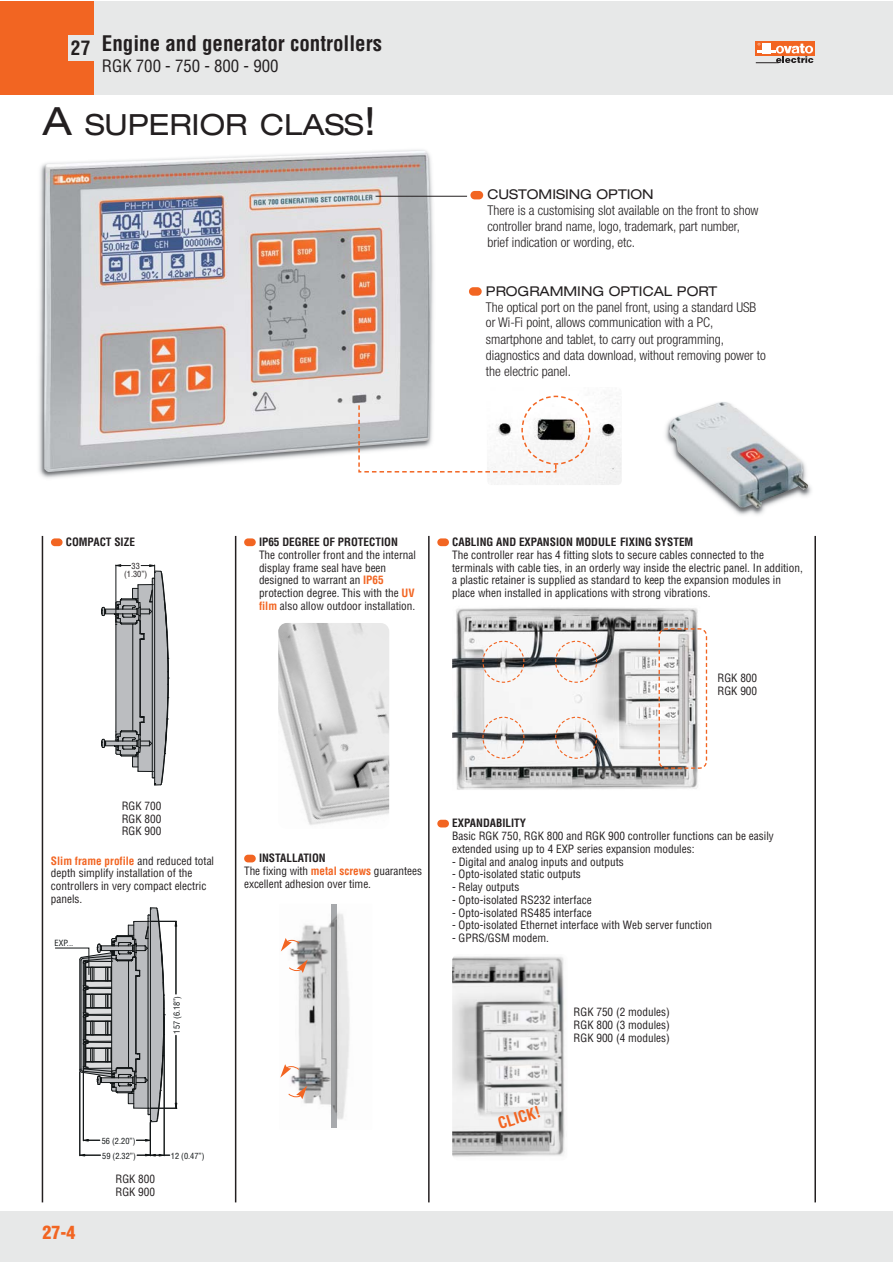
<style>
.page{position:relative;width:893px;height:1263px;background:#fff}
.page>*{position:absolute;margin:0;border:0;box-sizing:border-box;transform-origin:0 0}
.t1{font:expanded 29.25px "Helvetica Neue";color:#231f20}
.t2{font:700 condensed 21px "Helvetica";color:#231f20}
.t3{font:700 condensed 19.5px "Helvetica";color:#231f20}
.t4{font:900 condensed 18px "Helvetica";color:#f26522}
.t5{font:condensed 16.8px "Helvetica";color:#231f20}
.t6{font:700 condensed 15.6px "Helvetica";color:#f26522}
.t7{font:300 condensed 13.5px/16px "Helvetica Neue";color:#231f20}
.t8{font:expanded 13.5px "Helvetica Neue";color:#231f20}
.t9{font:condensed 11.25px/12.8px "Helvetica";color:#231f20}
.t10{font:700 condensed 11.25px "Helvetica";color:#231f20}
.t11{font:condensed 8.25px/15px "Helvetica";color:#121617}
.t12{font:condensed 8.25px/8.4px "Helvetica";color:#231f20;text-align:center}
.s1{font-size:39px}
.s2{font-weight:700;color:#f26522}
.s3{font-weight:700}
</style>
<div class="page">
<div style="left:0;top:1px;width:893px;height:93px;background:#e7e8e8"></div>
<div style="left:0;top:1211px;width:893px;height:51px;background:#e7e8e8"></div>
<div style="left:756px;top:41px;width:59px;height:14px;background:#f26522"></div>
<svg style="left:756px;top:43px;width:57px;height:20px"></svg>
<div style="left:0;top:1px;width:93px;height:93px;background:#f26522"></div>
<div style="left:68px;top:35px;width:28px;height:25px;background:#e7e8e8"></div>
<hr style="left:42px;top:536px;width:1px;height:666px;background:#231f20">
<hr style="left:235px;top:536px;width:1px;height:666px;background:#231f20">
<hr style="left:428px;top:536px;width:2px;height:666px;background:#231f20">
<hr style="left:814px;top:536px;width:2px;height:666px;background:#231f20">
<img style="left:39px;top:149px;width:413px;height:329px">
<img style="left:44px;top:150px;width:387px;height:322px">
<div style="left:469px;top:287px;width:13px;height:9px;background:#f26522;border-radius:4px"></div>
<div style="left:437px;top:538px;width:12px;height:8px;background:#f26522;border-radius:4px"></div>
<img style="left:487px;top:387px;width:135px;height:98px;border-radius:4px">
<div style="left:486px;top:386px;width:136px;height:100px;border:1px solid #fff;border-radius:5px"></div>
<hr style="left:375px;top:196px;width:92px;height:1px;background:#231f20">
<div style="left:470px;top:191px;width:13px;height:8px;background:#f26522;border-radius:4px"></div>
<svg style="left:358px;top:395px;width:233px;height:78px"></svg>
<img style="left:452px;top:606px;width:257px;height:191px;border-radius:6px">
<svg style="left:482px;top:640px;width:43px;height:43px"></svg>
<svg style="left:554px;top:640px;width:44px;height:43px"></svg>
<svg style="left:482px;top:716px;width:43px;height:43px"></svg>
<svg style="left:554px;top:716px;width:44px;height:43px"></svg>
<svg style="left:658px;top:628px;width:50px;height:142px"></svg>
<div style="left:51px;top:538px;width:12px;height:8px;background:#f26522;border-radius:4px"></div>
<hr style="left:80px;top:1072px;width:1px;height:84px;background:#121617">
<hr style="left:150px;top:1122px;width:1px;height:34px;background:#121617">
<hr style="left:164px;top:1017px;width:1px;height:139px;background:#121617">
<svg style="left:137px;top:1154px;width:33px;height:3px"></svg>
<svg style="left:79px;top:1154px;width:22px;height:3px"></svg>
<svg style="left:55px;top:908px;width:122px;height:234px"></svg>
<div style="left:244px;top:538px;width:12px;height:8px;background:#f26522;border-radius:4px"></div>
<img style="left:278px;top:623px;width:111px;height:206px;border-radius:9px">
<div style="left:244px;top:855px;width:12px;height:7px;background:#f26522;border-radius:4px"></div>
<img style="left:280px;top:905px;width:70px;height:223px">
<img style="left:332px;top:905px;width:5px;height:222px">
<svg style="left:281px;top:938px;width:19px;height:13px"></svg>
<svg style="left:288px;top:959px;width:20px;height:14px"></svg>
<svg style="left:280px;top:1064px;width:20px;height:14px"></svg>
<svg style="left:288px;top:1086px;width:19px;height:13px"></svg>
<div style="left:437px;top:820px;width:12px;height:7px;background:#f26522;border-radius:4px"></div>
<img style="left:452px;top:954px;width:116px;height:206px;border-radius:6px">
<svg style="left:101px;top:564px;width:68px;height:222px"></svg>
<img style="left:665px;top:422px;width:147px;height:93px">
<img style="left:669px;top:402px;width:139px;height:106px">
<h3 class="t3" style="left:71px;top:40px;width:21px">27</h3>
<h2 class="t2" style="left:102px;top:35px;width:282px">Engine and generator controllers</h2>
<h3 class="t5" style="left:102px;top:59px;width:178px">RGK 700 - 750 - 800 - 900</h3>
<h1 class="t1" style="left:42px;top:114px;width:336px"><span class="s1">A</span> SUPERIOR CLASS<span class="s1">!</span></h1>
<p class="t8" style="left:487px;top:190px;width:168px">CUSTOMISING OPTION</p>
<p class="t7" style="left:487px;top:204px;width:272px">There is a customising slot available on the front to show controller brand name, logo, trademark, part number, brief indication or wording, etc.</p>
<p class="t8" style="left:486px;top:286px;width:233px">PROGRAMMING OPTICAL PORT</p>
<p class="t7" style="left:486px;top:300px;width:281px">The optical port on the panel front, using a standard USB or Wi-Fi point, allows communication with a PC, smartphone and tablet, to carry out programming, diagnostics and data download, without removing power to the electric panel.</p>
<p class="t10" style="left:66px;top:538px;width:71px">COMPACT SIZE</p>
<p class="t12" style="left:124px;top:562px;width:25px">33 (1.30”)</p>
<p class="t10" style="left:259px;top:538px;width:140px">IP65 DEGREE OF PROTECTION</p>
<p class="t9" style="left:259px;top:549px;width:158px">The controller front and the internal display frame seal have been designed to warrant an <span class="s2">IP65 </span>protection degree. This with the <span class="s2">UV film</span> also allow outdoor installation.</p>
<p class="t10" style="left:452px;top:538px;width:243px">CABLING AND EXPANSION MODULE FIXING SYSTEM</p>
<p class="t9" style="left:452px;top:549px;width:352px">The controller rear has 4 fitting slots to secure cables connected to the terminals with cable ties, in an orderly way inside the electric panel. In addition, a plastic retainer is supplied as standard to keep the expansion modules in place when installed in applications with strong vibrations.</p>
<p class="t9" style="left:717px;top:673px;width:41px">RGK 800<br>RGK 900</p>
<p class="t9" style="left:122px;top:800px;width:41px;text-align:justify">RGK 700<br>RGK 800<br>RGK 900</p>
<p class="t9" style="left:51px;top:855px;width:165px"><span class="s2">Slim frame profile</span> and reduced total depth simplify installation of the controllers in very compact electric panels.</p>
<p class="t11" style="left:55px;top:936px;width:20px">EXP...</p>
<p class="t11" style="left:170px;top:1034px;width:39px;rotate:-90deg">157 (6.18”)</p>
<p class="t9" style="left:244px;top:853px;width:179px;text-indent:15px"><span class="s3">INSTALLATION<br></span>The fixing with <span class="s2">metal screws</span> guarantees excellent adhesion over time.</p>
<h3 class="t4" style="left:42px;top:1226px;width:34px">27-4</h3>
<p class="t11" style="left:102px;top:1134px;width:36px">56 (2.20”)<br>59 (2.32”)</p>
<p class="t9" style="left:115px;top:1174px;width:41px">RGK 800<br>RGK 900</p>
<p class="t11" style="left:171px;top:1149px;width:35px">12 (0.47”)</p>
<p class="t10" style="left:452px;top:819px;width:75px">EXPANDABILITY</p>
<p class="t9" style="left:452px;top:831px;width:323px">Basic RGK 750, RGK 800 and RGK 900 controller functions can be easily extended using up to 4 EXP series expansion modules:</p>
<p class="t9" style="left:452px;top:856px;width:173px">- Digital and analog inputs and outputs</p>
<p class="t9" style="left:452px;top:869px;width:130px">- Opto-isolated static outputs</p>
<p class="t9" style="left:452px;top:882px;width:69px">- Relay outputs</p>
<p class="t9" style="left:452px;top:894px;width:141px">- Opto-isolated RS232 interface</p>
<p class="t9" style="left:452px;top:907px;width:141px">- Opto-isolated RS485 interface</p>
<p class="t9" style="left:452px;top:920px;width:261px">- Opto-isolated Ethernet interface with Web server function</p>
<p class="t9" style="left:452px;top:933px;width:98px">- GPRS/GSM modem.</p>
<h3 class="t6" style="left:497px;top:1118px;width:45px;rotate:-17deg">CLICK!</h3>
<p class="t9" style="left:574px;top:1007px;width:98px;text-align:justify">RGK 750 (2 modules)<br>RGK 800 (3 modules)<br>RGK 900 (4 modules)</p>
</div>
